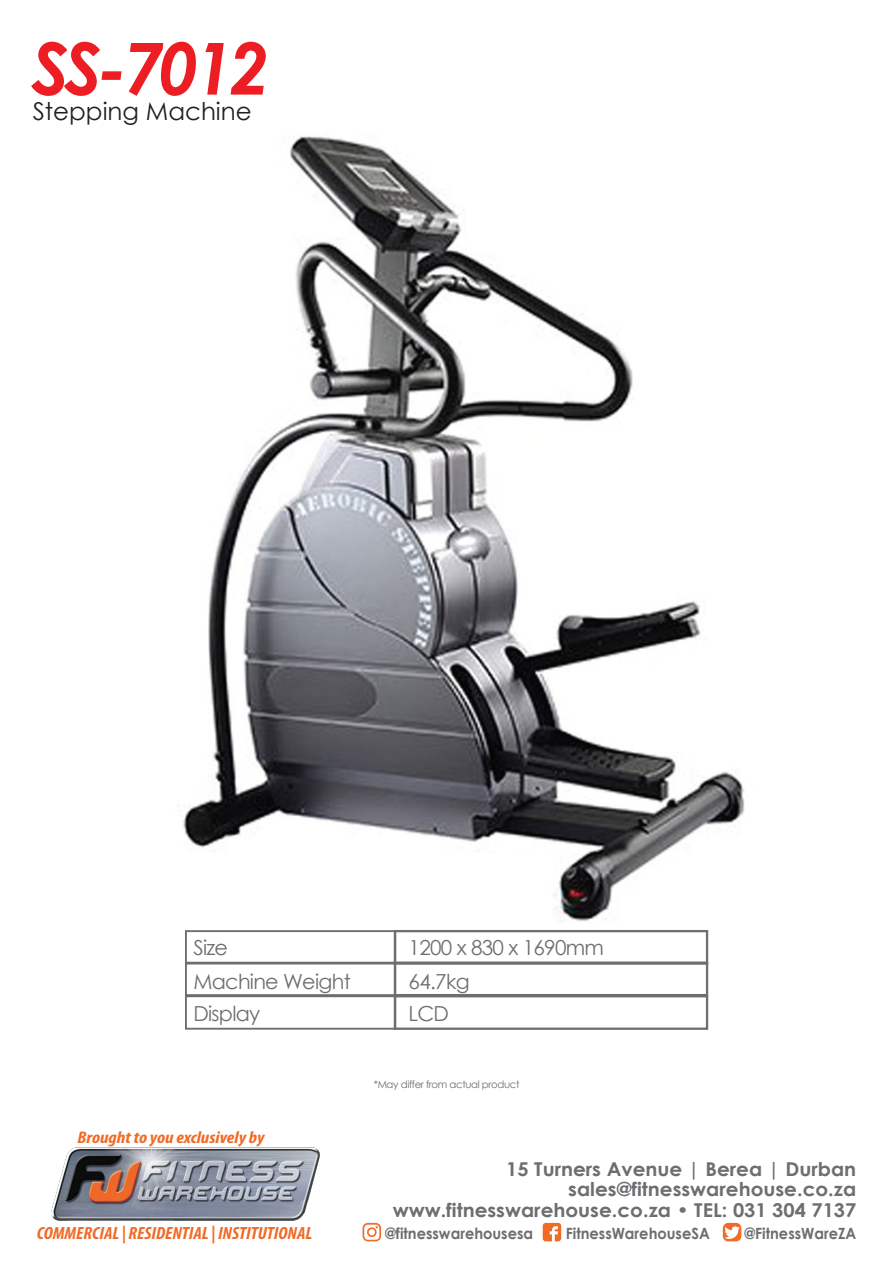
<style>
.page{position:relative;width:893px;height:1263px;background:#fff}
.page>*{position:absolute;margin:0;border:0;box-sizing:border-box;transform-origin:0 0}
.t1{font:italic 700 71.85px "Century Gothic";letter-spacing:-.065em;color:#ed1d24}
.t2{font:24.6px "Century Gothic";color:#231f20}
.t3{font:20.7px/34.7px "Century Gothic";letter-spacing:-.035em;color:#6d6e71}
.t4{font:700 19.05px/20.7px "Century Gothic";color:#6d6e71;text-align:right;scale:1.05 1}
.t5{font:italic 700 condensed 17.7px "Myriad Pro";color:#f16a26;scale:1.06 1}
.t6{font:italic 700 condensed 16.95px "Myriad Pro";color:#f16a26;scale:1.15 1}
.t7{font:700 15.45px "Century Gothic";color:#6d6e71;scale:.94 1}
.t8{font:10.2px "Century Gothic";letter-spacing:-.035em;color:#6d6e71}
</style>
<div class="page">
<img style="left:177px;top:136px;width:568px;height:786px">
<img style="left:52px;top:1147px;width:268px;height:74px">
<svg style="left:363px;top:1223px;width:18px;height:18px"></svg>
<svg style="left:543px;top:1223px;width:18px;height:18px"></svg>
<div style="left:723px;top:1223px;width:18px;height:18px;background:#f16a26;border-radius:5px"></div>
<svg style="left:724px;top:1226px;width:16px;height:15px"></svg>
<div style="left:185px;top:930px;width:211px;height:34px;border:2px solid #6d6e71"></div>
<div style="left:185px;top:962px;width:211px;height:34px;border:2px solid #6d6e71"></div>
<div style="left:185px;top:995px;width:211px;height:35px;border:2px solid #6d6e71"></div>
<div style="left:394px;top:930px;width:314px;height:35px;border:2px solid #6d6e71"></div>
<div style="left:394px;top:961px;width:314px;height:35px;border:2px solid #6d6e71"></div>
<div style="left:394px;top:995px;width:314px;height:35px;border:2px solid #6d6e71"></div>
<h1 class="t1" style="left:32px;top:14px;width:240px">SS-7012</h1>
<p class="t2" style="left:33px;top:94px;width:221px">Stepping Machine</p>
<p class="t3" style="left:193px;top:929px;width:36px">Size</p>
<p class="t3" style="left:409px;top:929px;width:197px">1200 x 830 x 1690mm<br>64.7kg</p>
<p class="t3" style="left:193px;top:995px;width:68px">Display</p>
<p class="t3" style="left:409px;top:995px;width:42px">LCD</p>
<p class="t3" style="left:193px;top:964px;width:159px">Machine Weight</p>
<p class="t6" style="left:78px;top:1126px;width:164px">Brought to you exclusively by</p>
<p class="t5" style="left:37px;top:1222px;width:261px">COMMERCIAL | RESIDENTIAL | INSTITUTIONAL</p>
<p class="t8" style="left:374px;top:1077px;width:147px">*May differ from actual product</p>
<p class="t4" style="left:393px;top:1157px;width:443px">15 Turners Avenue | Berea | Durban sales@fitnesswarehouse.co.za www.fitnesswarehouse.co.za • TEL: 031 304 7137</p>
<p class="t7" style="left:385px;top:1221px;width:159px">@fitnesswarehousesa</p>
<p class="t7" style="left:566px;top:1221px;width:155px">FitnessWarehouseSA</p>
<p class="t7" style="left:744px;top:1221px;width:120px">@FitnessWareZA</p>
</div>
